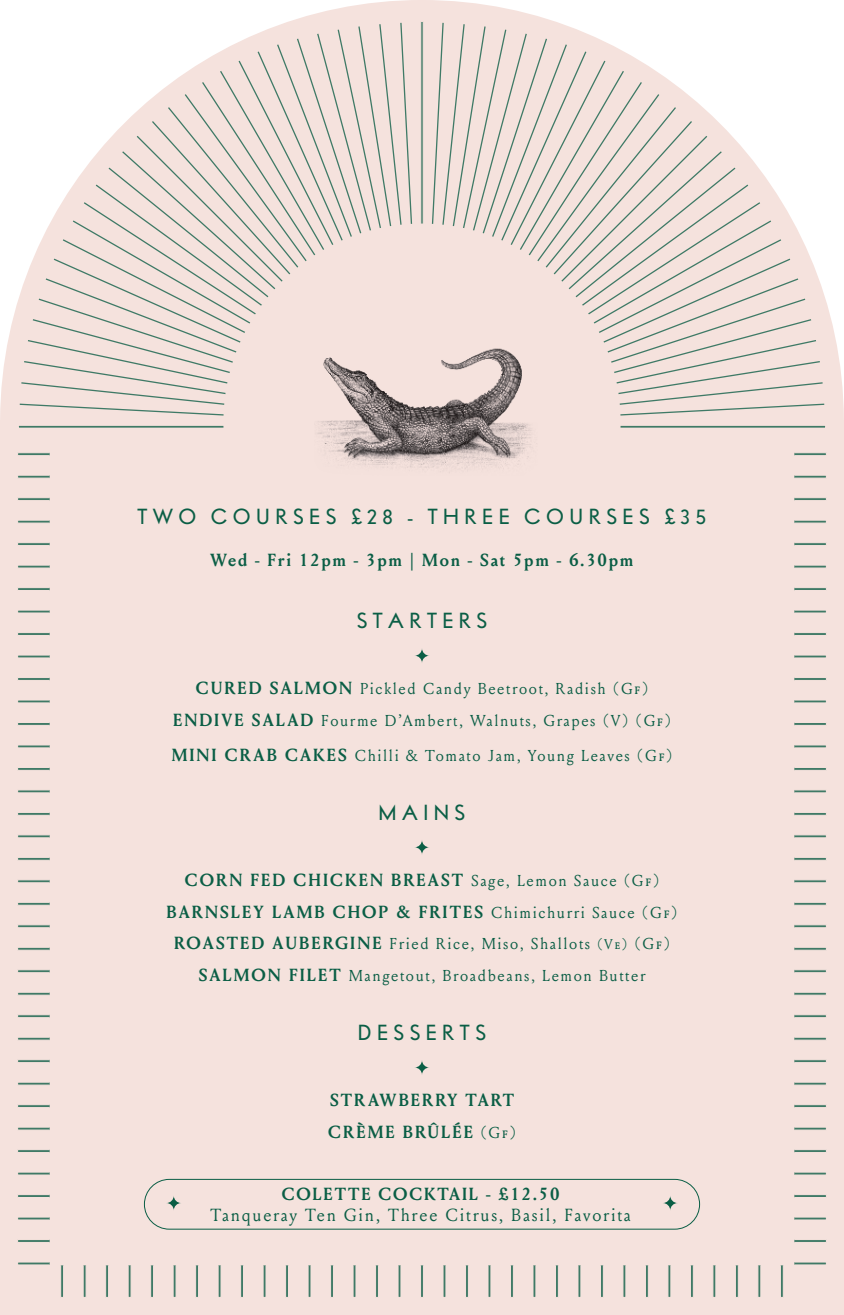
<style>
.page{position:relative;width:844px;height:1315px;background:#fff}
.page>*{position:absolute;margin:0;border:0;box-sizing:border-box;transform-origin:0 0}
.t1{font:19.25px "Vogue";letter-spacing:.25em;color:#0a5e45}
.t2{font:700 17.5px/31.5px "Louize";letter-spacing:.115em;color:#0a5e45;text-align:center}
.t3{font:17.5px "Louize";letter-spacing:.1em;color:#0a5e45}
.t4{font:15.75px/31.5px "Louize";letter-spacing:.1em;color:#0a5e45;text-align:center}
.s1{font-weight:700;font-size:17.5px}
.s2{font-weight:400;font-size:15.75px}
.s3{font-size:14px}
</style>
<div class="page">
<div style="left:0;top:0;width:843px;height:1315px;background:#f5e2dd"></div>
<svg style="left:793px;top:452px;width:33px;height:4px"></svg>
<div style="left:793px;top:475px;width:33px;height:3px;background:#3f7a66;border:1px solid #f5e2dd"></div>
<svg style="left:793px;top:497px;width:33px;height:4px"></svg>
<div style="left:793px;top:520px;width:33px;height:3px;background:#3f7a66;border:1px solid #f5e2dd"></div>
<svg style="left:793px;top:542px;width:33px;height:4px"></svg>
<div style="left:793px;top:565px;width:33px;height:3px;background:#3f7a66;border:1px solid #f5e2dd"></div>
<svg style="left:793px;top:587px;width:33px;height:4px"></svg>
<svg style="left:793px;top:609px;width:33px;height:4px"></svg>
<svg style="left:793px;top:632px;width:33px;height:4px"></svg>
<svg style="left:793px;top:654px;width:33px;height:4px"></svg>
<svg style="left:793px;top:677px;width:33px;height:4px"></svg>
<svg style="left:793px;top:699px;width:33px;height:4px"></svg>
<svg style="left:793px;top:722px;width:33px;height:4px"></svg>
<svg style="left:793px;top:744px;width:33px;height:4px"></svg>
<svg style="left:793px;top:767px;width:33px;height:4px"></svg>
<svg style="left:793px;top:789px;width:33px;height:4px"></svg>
<div style="left:793px;top:812px;width:33px;height:3px;background:#3f7a66;border:1px solid #f5e2dd"></div>
<svg style="left:793px;top:834px;width:33px;height:4px"></svg>
<div style="left:793px;top:857px;width:33px;height:3px;background:#3f7a66;border:1px solid #f5e2dd"></div>
<svg style="left:793px;top:879px;width:33px;height:4px"></svg>
<div style="left:793px;top:902px;width:33px;height:3px;background:#3f7a66;border:1px solid #f5e2dd"></div>
<svg style="left:793px;top:924px;width:33px;height:4px"></svg>
<div style="left:793px;top:947px;width:33px;height:3px;background:#3f7a66;border:1px solid #f5e2dd"></div>
<svg style="left:793px;top:969px;width:33px;height:4px"></svg>
<div style="left:793px;top:992px;width:33px;height:3px;background:#3f7a66;border:1px solid #f5e2dd"></div>
<svg style="left:793px;top:1014px;width:33px;height:4px"></svg>
<svg style="left:793px;top:1036px;width:33px;height:4px"></svg>
<svg style="left:793px;top:1059px;width:33px;height:4px"></svg>
<svg style="left:793px;top:1081px;width:33px;height:4px"></svg>
<svg style="left:793px;top:1104px;width:33px;height:4px"></svg>
<svg style="left:793px;top:1126px;width:33px;height:4px"></svg>
<svg style="left:793px;top:1149px;width:33px;height:4px"></svg>
<svg style="left:793px;top:1171px;width:33px;height:4px"></svg>
<svg style="left:793px;top:1194px;width:33px;height:4px"></svg>
<svg style="left:793px;top:1216px;width:33px;height:4px"></svg>
<div style="left:793px;top:1239px;width:33px;height:3px;background:#3f7a66;border:1px solid #f5e2dd"></div>
<svg style="left:793px;top:1261px;width:33px;height:4px"></svg>
<svg style="left:779px;top:1265px;width:4px;height:32px"></svg>
<svg style="left:757px;top:1265px;width:4px;height:32px"></svg>
<svg style="left:734px;top:1265px;width:4px;height:32px"></svg>
<svg style="left:712px;top:1265px;width:4px;height:32px"></svg>
<svg style="left:689px;top:1265px;width:4px;height:32px"></svg>
<svg style="left:667px;top:1265px;width:4px;height:32px"></svg>
<div style="left:645px;top:1265px;width:3px;height:32px;background:#3f7a66;border:1px solid #f5e2dd"></div>
<svg style="left:622px;top:1265px;width:4px;height:32px"></svg>
<div style="left:600px;top:1265px;width:3px;height:32px;background:#3f7a66;border:1px solid #f5e2dd"></div>
<svg style="left:577px;top:1265px;width:4px;height:32px"></svg>
<div style="left:555px;top:1265px;width:3px;height:32px;background:#3f7a66;border:1px solid #f5e2dd"></div>
<svg style="left:532px;top:1265px;width:4px;height:32px"></svg>
<div style="left:510px;top:1265px;width:3px;height:32px;background:#3f7a66;border:1px solid #f5e2dd"></div>
<svg style="left:487px;top:1265px;width:4px;height:32px"></svg>
<div style="left:465px;top:1265px;width:3px;height:32px;background:#3f7a66;border:1px solid #f5e2dd"></div>
<svg style="left:442px;top:1265px;width:4px;height:32px"></svg>
<svg style="left:420px;top:1265px;width:4px;height:32px"></svg>
<svg style="left:397px;top:1265px;width:4px;height:32px"></svg>
<svg style="left:375px;top:1265px;width:4px;height:32px"></svg>
<svg style="left:352px;top:1265px;width:4px;height:32px"></svg>
<svg style="left:330px;top:1265px;width:4px;height:32px"></svg>
<svg style="left:307px;top:1265px;width:4px;height:32px"></svg>
<svg style="left:285px;top:1265px;width:4px;height:32px"></svg>
<svg style="left:262px;top:1265px;width:4px;height:32px"></svg>
<svg style="left:240px;top:1265px;width:4px;height:32px"></svg>
<hr style="left:218px;top:1265px;width:3px;height:32px;background:#3f7a66">
<svg style="left:195px;top:1265px;width:4px;height:32px"></svg>
<div style="left:173px;top:1265px;width:3px;height:32px;background:#3f7a66;border:1px solid #f5e2dd"></div>
<svg style="left:150px;top:1265px;width:4px;height:32px"></svg>
<div style="left:128px;top:1265px;width:3px;height:32px;background:#3f7a66;border:1px solid #f5e2dd"></div>
<svg style="left:105px;top:1265px;width:4px;height:32px"></svg>
<div style="left:83px;top:1265px;width:3px;height:32px;background:#3f7a66;border:1px solid #f5e2dd"></div>
<svg style="left:60px;top:1265px;width:4px;height:32px"></svg>
<svg style="left:17px;top:452px;width:33px;height:4px"></svg>
<div style="left:17px;top:475px;width:33px;height:3px;background:#3f7a66;border:1px solid #f5e2dd"></div>
<svg style="left:17px;top:497px;width:33px;height:4px"></svg>
<div style="left:17px;top:520px;width:33px;height:3px;background:#3f7a66;border:1px solid #f5e2dd"></div>
<svg style="left:17px;top:542px;width:33px;height:4px"></svg>
<div style="left:17px;top:565px;width:33px;height:3px;background:#3f7a66;border:1px solid #f5e2dd"></div>
<svg style="left:17px;top:587px;width:33px;height:4px"></svg>
<svg style="left:17px;top:609px;width:33px;height:4px"></svg>
<svg style="left:17px;top:632px;width:33px;height:4px"></svg>
<svg style="left:17px;top:654px;width:33px;height:4px"></svg>
<svg style="left:17px;top:677px;width:33px;height:4px"></svg>
<svg style="left:17px;top:699px;width:33px;height:4px"></svg>
<svg style="left:17px;top:722px;width:33px;height:4px"></svg>
<svg style="left:17px;top:744px;width:33px;height:4px"></svg>
<svg style="left:17px;top:767px;width:33px;height:4px"></svg>
<svg style="left:17px;top:789px;width:33px;height:4px"></svg>
<div style="left:17px;top:812px;width:33px;height:3px;background:#3f7a66;border:1px solid #f5e2dd"></div>
<svg style="left:17px;top:834px;width:33px;height:4px"></svg>
<div style="left:17px;top:857px;width:33px;height:3px;background:#3f7a66;border:1px solid #f5e2dd"></div>
<svg style="left:17px;top:879px;width:33px;height:4px"></svg>
<div style="left:17px;top:902px;width:33px;height:3px;background:#3f7a66;border:1px solid #f5e2dd"></div>
<svg style="left:17px;top:924px;width:33px;height:4px"></svg>
<div style="left:17px;top:947px;width:33px;height:3px;background:#3f7a66;border:1px solid #f5e2dd"></div>
<svg style="left:17px;top:969px;width:33px;height:4px"></svg>
<div style="left:17px;top:992px;width:33px;height:3px;background:#3f7a66;border:1px solid #f5e2dd"></div>
<svg style="left:17px;top:1014px;width:33px;height:4px"></svg>
<svg style="left:17px;top:1036px;width:33px;height:4px"></svg>
<svg style="left:17px;top:1059px;width:33px;height:4px"></svg>
<svg style="left:17px;top:1081px;width:33px;height:4px"></svg>
<svg style="left:17px;top:1104px;width:33px;height:4px"></svg>
<svg style="left:17px;top:1126px;width:33px;height:4px"></svg>
<svg style="left:17px;top:1149px;width:33px;height:4px"></svg>
<svg style="left:17px;top:1171px;width:33px;height:4px"></svg>
<svg style="left:17px;top:1194px;width:33px;height:4px"></svg>
<svg style="left:17px;top:1216px;width:33px;height:4px"></svg>
<div style="left:17px;top:1239px;width:33px;height:3px;background:#3f7a66;border:1px solid #f5e2dd"></div>
<svg style="left:17px;top:1261px;width:33px;height:4px"></svg>
<div style="left:420px;top:21px;width:3px;height:405px;background:#3f7a66;border:1px solid #f5e2dd"></div>
<svg style="left:20px;top:23px;width:804px;height:401px"></svg>
<svg style="left:620px;top:424px;width:206px;height:5px"></svg>
<svg style="left:17px;top:424px;width:206px;height:5px"></svg>
<div style="left:223px;top:223px;width:397px;height:397px;background:#f5e2dd;border-radius:50%"></div>
<img style="left:317px;top:348px;width:215px;height:121px">
<svg style="left:414px;top:648px;width:15px;height:15px"></svg>
<div style="left:144px;top:1179px;width:555px;height:50px;border:1px solid #0a5e45;border-radius:25px"></div>
<svg style="left:166px;top:1195px;width:15px;height:15px"></svg>
<svg style="left:662px;top:1195px;width:15px;height:15px"></svg>
<svg style="left:414px;top:840px;width:15px;height:14px"></svg>
<svg style="left:414px;top:1060px;width:15px;height:15px"></svg>
<p class="t1" style="left:137px;top:502px;width:571px">TWO COURSES £28 - THREE COURSES £35</p>
<p class="t2" style="left:210px;top:542px;width:425px">Wed - Fri 12pm - 3pm | Mon - Sat 5pm - 6.30pm</p>
<p class="t1" style="left:356px;top:607px;width:133px">STARTERS</p>
<p class="t4" style="left:173px;top:672px;width:499px"><span class="s1">CURED SALMON</span> Pickled Candy Beetroot, Radish (GF)<br><span class="s1">ENDIVE SALAD</span> Fourme D’Ambert, Walnuts, Grapes (V) (GF)</p>
<p class="t4" style="left:172px;top:739px;width:502px"><span class="s1">MINI CRAB CAKES</span> Chilli &amp; Tomato Jam, Young Leaves (GF)</p>
<p class="t1" style="left:378px;top:799px;width:89px">MAINS</p>
<p class="t2" style="left:167px;top:863px;width:512px">CORN FED CHICKEN BREAST <span class="s2">Sage, Lemon Sauce (GF)<br></span>BARNSLEY LAMB CHOP &amp; FRITES <span class="s2">Chimichurri Sauce (GF)</span></p>
<p class="t4" style="left:174px;top:927px;width:497px"><span class="s1">ROASTED AUBERGINE</span> Fried Rice, Miso, Shallots <span class="s3">(VE)</span> (GF)<br><span class="s1">SALMON FILET</span> Mangetout, Broadbeans, Lemon Butter</p>
<p class="t1" style="left:357px;top:1019px;width:130px">DESSERTS</p>
<p class="t2" style="left:328px;top:1083px;width:189px;text-align:left">STRAWBERRY TART<br>CRÈME BRÛLÉE <span class="s2">(GF)</span></p>
<p class="t2" style="left:282px;top:1177px;width:279px">COLETTE COCKTAIL - £12.50</p>
<p class="t3" style="left:210px;top:1202px;width:422px">Tanqueray Ten Gin, Three Citrus, Basil, Favorita</p>
</div>
